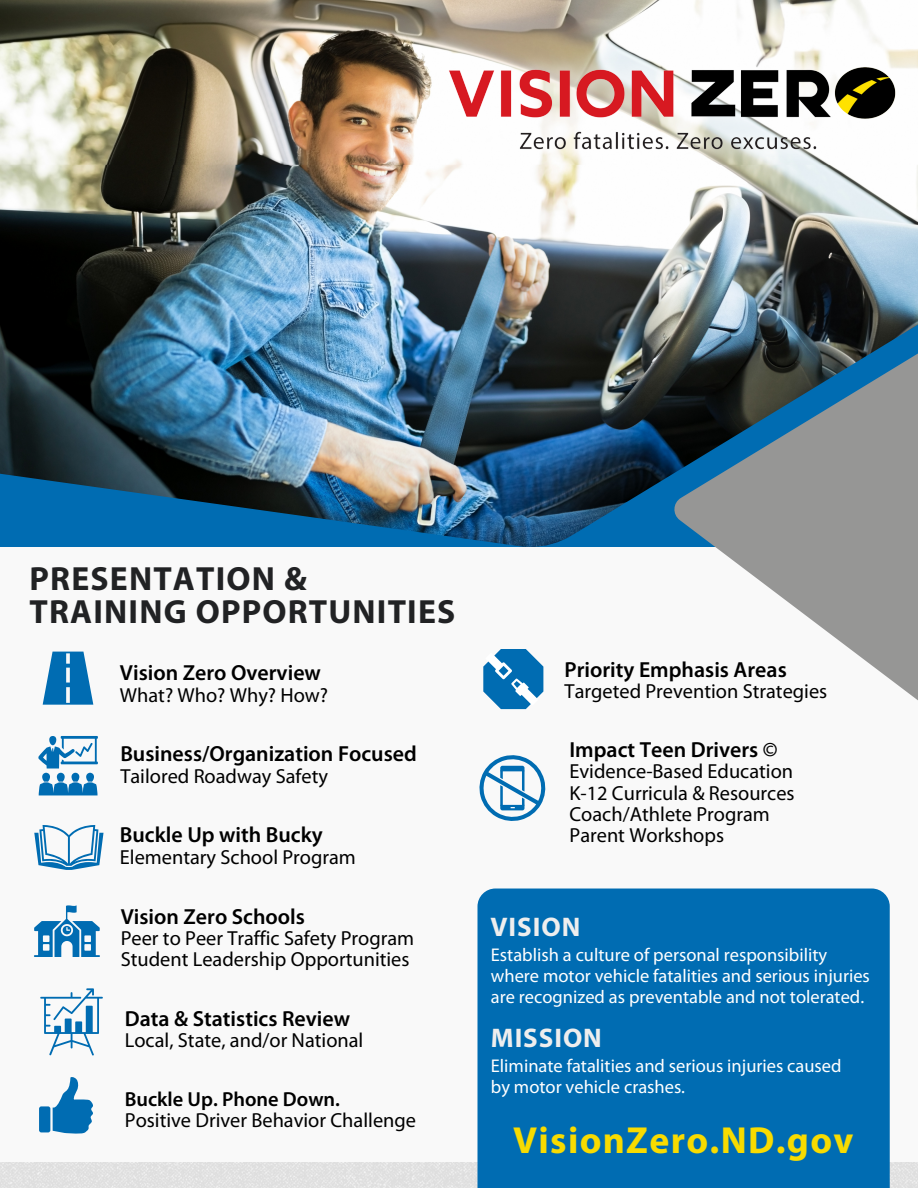
<style>
.page{position:relative;width:918px;height:1188px;background:#f9f9f9}
.page>*{position:absolute;margin:0;border:0;box-sizing:border-box;transform-origin:0 0}
.t1{font:700 37.8px "Myriad Pro";letter-spacing:.035em;color:#f8db00}
.t2{font:700 33.6px/32.7px "Myriad Pro";letter-spacing:.035em;color:#212224}
.t3{font:700 27px "Myriad Pro";letter-spacing:.035em;color:#eee}
.t4{font:600 21.9px "Myriad Pro";color:#000}
.t5{font:20.4px/21.3px "Myriad Pro";color:#000}
.t6{font:18.45px/21.3px "Myriad Pro";color:#fff}
.s1{font-weight:600}
</style>
<div class="page">
<img style="left:0;top:0;width:877px;height:165px">
<img style="left:0;top:165px;width:918px;height:382px">
<svg style="left:43px;top:652px;width:50px;height:52px"></svg>
<svg style="left:38px;top:736px;width:60px;height:59px"></svg>
<svg style="left:483px;top:649px;width:60px;height:60px"></svg>
<img style="left:425px;top:40px;width:493px;height:136px">
<svg style="left:674px;top:344px;width:244px;height:356px;fill:#969695"></svg>
<svg style="left:34px;top:905px;width:66px;height:52px"></svg>
<svg style="left:40px;top:988px;width:63px;height:68px"></svg>
<svg style="left:34px;top:825px;width:70px;height:45px"></svg>
<div style="left:0;top:1163px;width:918px;height:25px;background:#e1e1e1"></div>
<div style="left:478px;top:889px;width:412px;height:299px;background:#006cb2"></div>
<svg style="left:479px;top:755px;width:67px;height:66px"></svg>
<svg style="left:53px;top:1077px;width:40px;height:57px"></svg>
<div style="left:39px;top:1106px;width:11px;height:26px;background:#006cb2;border-radius:2px"></div>
<p class="t2" style="left:30px;top:566px;width:427px">PRESENTATION &amp;<br>TRAINING OPPORTUNITIES</p>
<h4 class="t4" style="left:120px;top:664px;width:203px">Vision Zero Overview</h4>
<h4 class="t5" style="left:120px;top:686px;width:210px">What? Who? Why? How?</h4>
<p class="t4" style="left:565px;top:661px;width:224px">Priority Emphasis Areas</p>
<p class="t5" style="left:565px;top:683px;width:264px">Targeted Prevention Strategies</p>
<h4 class="t4" style="left:570px;top:741px;width:210px">Impact Teen Drivers ©</h4>
<h4 class="t5" style="left:570px;top:763px;width:227px;text-align:justify">Evidence-Based Education K-12 Curricula &amp; Resources Coach/Athlete Program</h4>
<p class="t4" style="left:120px;top:745px;width:298px">Business/Organization Focused</p>
<p class="t5" style="left:120px;top:767px;width:209px">Tailored Roadway Safety</p>
<p class="t4" style="left:120px;top:826px;width:204px">Buckle Up with Bucky</p>
<h4 class="t5" style="left:570px;top:827px;width:156px">Parent Workshops</h4>
<p class="t5" style="left:120px;top:848px;width:238px">Elementary School Program</p>
<p class="t4" style="left:121px;top:907px;width:186px">Vision Zero Schools</p>
<p class="t5" style="left:121px;top:929px;width:295px">Peer to Peer Traffic Safety Program<br>Student Leadership Opportunities</p>
<h4 class="t4" style="left:125px;top:1010px;width:227px">Data &amp; Statistics Review</h4>
<h4 class="t5" style="left:125px;top:1032px;width:240px">Local, State, and/or National</h4>
<p class="t5" style="left:125px;top:1090px;width:293px"><span class="s1">Buckle Up. Phone Down.<br></span>Positive Driver Behavior Challenge</p>
<h4 class="t3" style="left:491px;top:916px;width:91px">VISION</h4>
<p class="t6" style="left:491px;top:945px;width:380px">Establish a culture of personal responsibility where motor vehicle fatalities and serious injuries are recognized as preventable and not tolerated.</p>
<p class="t3" style="left:491px;top:1027px;width:113px">MISSION</p>
<h4 class="t6" style="left:491px;top:1057px;width:352px">Eliminate fatalities and serious injuries caused by motor vehicle crashes.</h4>
<p class="t1" style="left:513px;top:1124px;width:342px">VisionZero.ND.gov</p>
</div>
